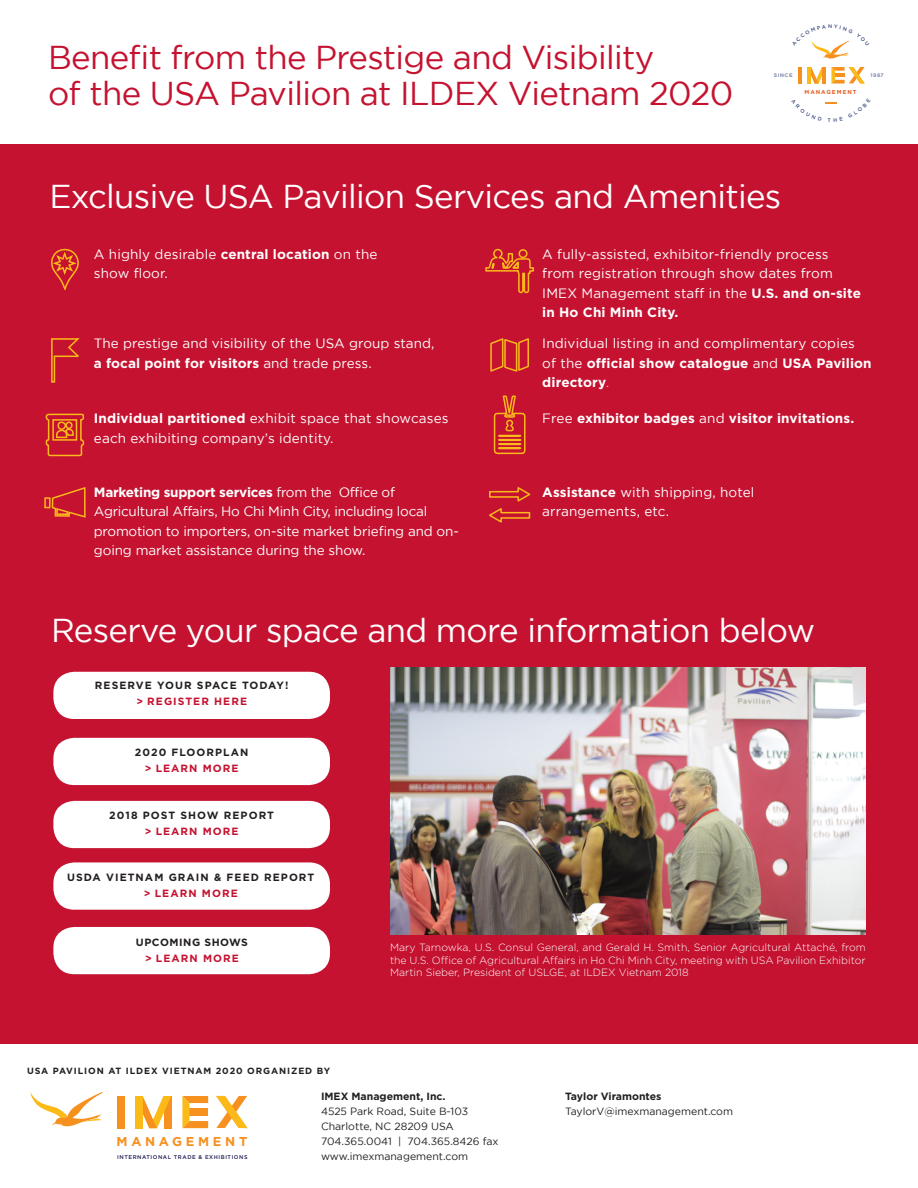
<style>
.page{position:relative;width:918px;height:1188px;background:#fff}
.page>*{position:absolute;margin:0;border:0;box-sizing:border-box;transform-origin:0 0}
.t1{font:33px "Gotham";letter-spacing:-.02em;color:#fff}
.t2{font:33px/36px "Gotham";letter-spacing:-.02em;color:#c41230}
.t3{font:13.5px/19.5px "Gotham";letter-spacing:.01em;color:#fff}
.t4{font:13.5px/19.5px "Gotham";letter-spacing:-.02em;color:#fff}
.t5{font:700 13.5px "Gotham";letter-spacing:.01em;color:#fff}
.t6{font:700 12.75px "Gotham";letter-spacing:.285em;color:#f6901e}
.t7{font:300 10.5px/12.6px "Gotham";color:#fff;text-align:justify}
.t8{font:10.5px/15px "Gotham";color:#231f20}
.t9{font:700 10.5px "Gotham";letter-spacing:.1em;color:#231f20}
.t10{font:700 10.5px "Gotham";letter-spacing:.1em;color:#c41230}
.t11{font:700 10.5px "Gotham";letter-spacing:.05em;color:#231f20}
.t12{font:700 9px "Gotham";letter-spacing:.1em;color:#231f20}
.t13{font:700 5.7px "Gotham";letter-spacing:.18em;color:#e65c24}
.t14{font:500 5.4px "Gotham";letter-spacing:.1em;color:#1c1a56}
.t15{font:700 5.1px "Gotham";letter-spacing:.08em;color:#838bae;scale:1.04 1}
.t16{font:700 5.1px "Gotham";letter-spacing:.08em;color:#838bae}
.s1{font-weight:700}
.s2{font-weight:300}
.s3{font-weight:400}
</style>
<div class="page">
<div style="left:0;top:144px;width:918px;height:900px;background:#c41230"></div>
<svg style="left:493px;top:395px;width:33px;height:60px"></svg>
<svg style="left:485px;top:248px;width:49px;height:46px"></svg>
<svg style="left:489px;top:487px;width:42px;height:36px"></svg>
<svg style="left:490px;top:338px;width:39px;height:34px"></svg>
<svg style="left:51px;top:248px;width:28px;height:42px"></svg>
<svg style="left:46px;top:338px;width:38px;height:119px"></svg>
<div style="left:66px;top:422px;width:7px;height:7px;border:2px solid #fcba1a;border-radius:50%"></div>
<svg style="left:51px;top:487px;width:35px;height:31px"></svg>
<div style="left:44px;top:497px;width:7px;height:11px;border:2px solid #fcba1a"></div>
<div style="left:53px;top:738px;width:277px;height:47px;background:#fff;border-radius:21px"></div>
<div style="left:53px;top:672px;width:277px;height:47px;background:#fff;border-radius:21px"></div>
<div style="left:53px;top:801px;width:277px;height:47px;background:#fff;border-radius:21px"></div>
<div style="left:53px;top:862px;width:277px;height:48px;background:#fff;border-radius:21px"></div>
<div style="left:53px;top:927px;width:277px;height:47px;background:#fff;border-radius:21px"></div>
<img style="left:390px;top:667px;width:476px;height:267px">
<hr style="left:798px;top:67px;width:4px;height:17px;background:#f6901e">
<svg style="left:811px;top:67px;width:54px;height:17px"></svg>
<hr style="left:808px;top:67px;width:3px;height:17px;background:#fcba19">
<div style="left:117px;top:1096px;width:7px;height:32px;background:#f6901e"></div>
<svg style="left:216px;top:1096px;width:31px;height:32px"></svg>
<svg style="left:182px;top:1096px;width:26px;height:32px"></svg>
<svg style="left:143px;top:1096px;width:28px;height:32px"></svg>
<div style="left:136px;top:1096px;width:7px;height:32px;background:#fcba19"></div>
<svg style="left:30px;top:1092px;width:73px;height:35px"></svg>
<svg style="left:825px;top:102px;width:12px;height:2px"></svg>
<svg style="left:811px;top:40px;width:39px;height:19px"></svg>
<p class="t2" style="left:48px;top:39px;width:687px">Benefit from the Prestige and Visibility<br>of the USA Pavilion at ILDEX Vietnam 2020</p>
<p class="t15" style="left:774px;top:72px;width:20px">SINCE</p>
<p class="t16" style="left:871px;top:72px;width:15px">1987</p>
<p class="t13" style="left:804px;top:88px;width:54px">MANAGEMENT</p>
<p class="t1" style="left:50px;top:178px;width:733px">Exclusive USA Pavilion Services and Amenities</p>
<p class="t3" style="left:94px;top:244px;width:285px">A highly desirable <span class="s1">central location</span> on the show floor.</p>
<p class="t3" style="left:94px;top:333px;width:342px">The prestige and visibility of the USA group stand, <span class="s1">a focal point for visitors</span> and trade press.</p>
<p class="t3" style="left:94px;top:409px;width:356px"><span class="s1">Individual partitioned</span> exhibit space that showcases each exhibiting company’s identity.</p>
<p class="t4" style="left:94px;top:482px;width:366px"><span class="s1">Marketing support services</span> from the Office of Agricultural Affairs, Ho Chi Minh City, including local promotion to importers, on-site market briefing and on&shy;going market assistance during the show.</p>
<p class="t3" style="left:542px;top:244px;width:320px">A fully-assisted, exhibitor-friendly process from registration through show dates from IMEX Management staff in the <span class="s1">U.S. and on-site in Ho Chi Minh City.</span></p>
<p class="t3" style="left:542px;top:333px;width:331px">Individual listing in and complimentary copies of the <span class="s1">official show catalogue</span> and <span class="s1">USA Pavilion directory</span><span class="s2">.</span></p>
<p class="t5" style="left:542px;top:411px;width:313px"><span class="s3">Free</span> exhibitor badges <span class="s3">and</span> visitor invitations.</p>
<p class="t3" style="left:542px;top:482px;width:214px"><span class="s1">Assistance</span> with shipping, hotel arrangements, etc.</p>
<p class="t1" style="left:51px;top:612px;width:766px">Reserve your space and more information below</p>
<p class="t9" style="left:95px;top:679px;width:195px">RESERVE YOUR SPACE TODAY!</p>
<p class="t10" style="left:136px;top:696px;width:112px">&gt; REGISTER HERE</p>
<p class="t9" style="left:135px;top:746px;width:115px">2020 FLOORPLAN</p>
<p class="t10" style="left:145px;top:762px;width:95px">&gt; LEARN MORE</p>
<p class="t9" style="left:109px;top:809px;width:166px">2018 POST SHOW REPORT</p>
<p class="t10" style="left:145px;top:825px;width:95px">&gt; LEARN MORE</p>
<p class="t9" style="left:67px;top:871px;width:249px">USDA VIETNAM GRAIN &amp; FEED REPORT</p>
<p class="t10" style="left:144px;top:887px;width:95px">&gt; LEARN MORE</p>
<p class="t11" style="left:136px;top:936px;width:114px">UPCOMING SHOWS</p>
<p class="t10" style="left:145px;top:952px;width:95px">&gt; LEARN MORE</p>
<p class="t7" style="left:390px;top:941px;width:477px">Mary Tarnowka, U.S. Consul General, and Gerald H. Smith, Senior Agricultural Attaché, from the U.S. Office of Agricultural Affairs in Ho Chi Minh City, meeting with USA Pavilion Exhibitor Martin Sieber, President of USLGE, at ILDEX Vietnam 2018</p>
<p class="t12" style="left:27px;top:1065px;width:305px">USA PAVILION AT ILDEX VIETNAM 2020 ORGANIZED BY</p>
<p class="t8" style="left:321px;top:1088px;width:179px"><span class="s1">IMEX Management, Inc.<br></span>4525 Park Road, Suite B-103<br>Charlotte, NC 28209 USA<br>704.365.0041 | 704.365.8426 fax</p>
<p class="t8" style="left:321px;top:1148px;width:149px">www.imexmanagement.com</p>
<p class="t6" style="left:117px;top:1133px;width:132px">MANAGEMENT</p>
<p class="t14" style="left:117px;top:1153px;width:132px">INTERNATIONAL TRADE &amp; EXHIBITIONS</p>
<p class="t8" style="left:565px;top:1088px;width:169px"><span class="s1">Taylor Viramontes<br></span>TaylorV@imexmanagement.com</p>
</div>
